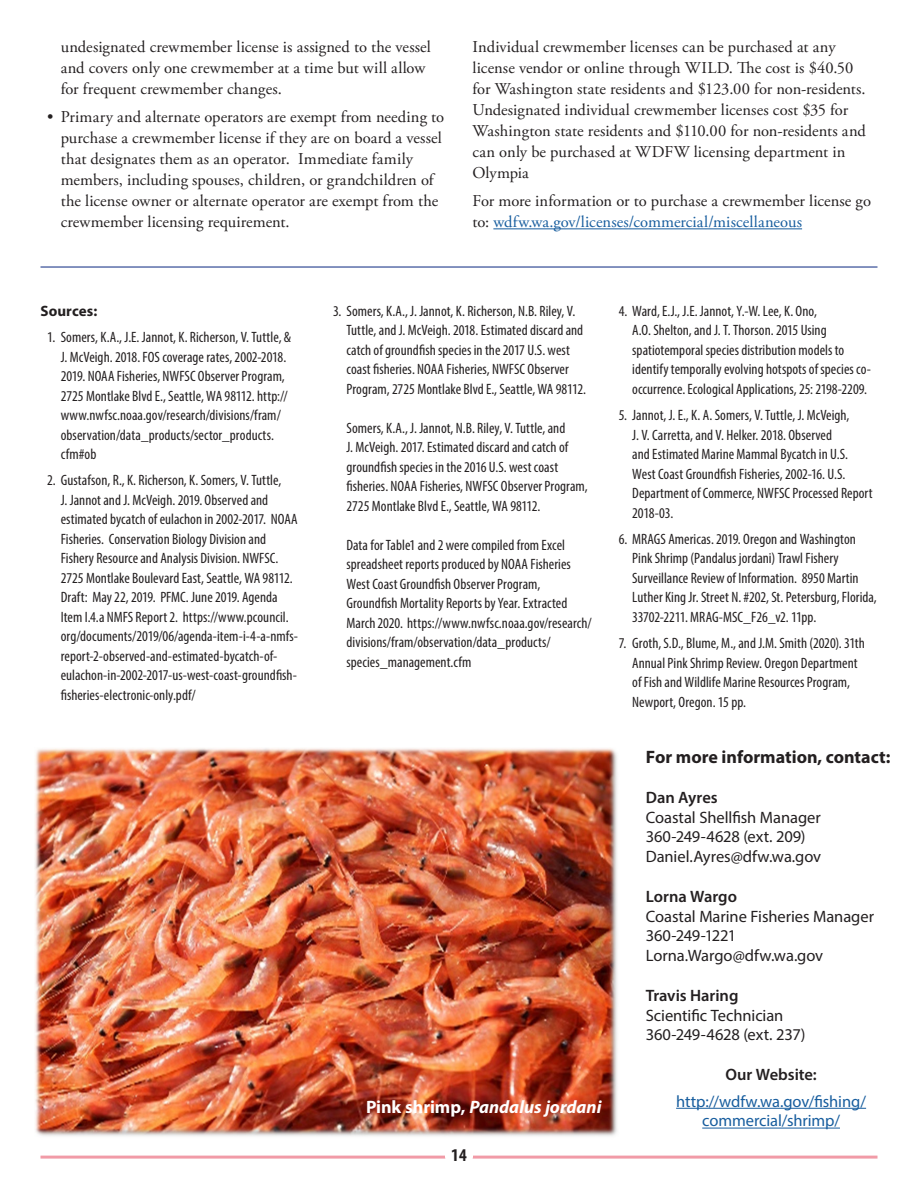
<style>
.page{position:relative;width:918px;height:1188px;background:#fff}
.page>*{position:absolute;margin:0;border:0;box-sizing:border-box;transform-origin:0 0}
.t1{font:700 18px "Myriad Pro";color:#231f20}
.t2{font:italic 700 18px "Myriad Pro";color:#fff}
.t3{font:700 condensed 18px "Myriad Pro";color:#231f20}
.t4{font:16.5px/21px "Adobe Garamond Pro";color:#231f20}
.t5{font:16.5px/19.8px "Myriad Pro";letter-spacing:-.005em;color:#231f20}
.t6{font:16.5px/19.8px "Myriad Pro";letter-spacing:-.005em;color:#175d9e;text-align:center}
.t7{font:600 16.5px "Myriad Pro";letter-spacing:-.005em;color:#231f20}
.t8{font:condensed 15px/19.5px "Myriad Pro";letter-spacing:.005em;color:#231f20}
.t9{font:700 15px "Myriad Pro";letter-spacing:.005em;color:#231f20}
.s1{color:#175d9e}
.s2{font-style:normal}
.s3{font-weight:600}
</style>
<div class="page">
<hr style="left:40px;top:1156px;width:838px;height:3px;background:#f19ba7">
<div style="left:445px;top:1142px;width:28px;height:28px;background:#fff;border-radius:50%"></div>
<img style="left:35px;top:748px;width:582px;height:388px">
<hr style="left:676px;top:1108px;width:190px;height:1px;background:#175d9e">
<hr style="left:702px;top:1128px;width:138px;height:1px;background:#175d9e">
<hr style="left:493px;top:228px;width:309px;height:1px;background:#175d9e">
<hr style="left:40px;top:266px;width:838px;height:2px;background:#253f8e">
<p class="t4" style="left:61px;top:37px;width:372px">undesignated crewmember license is assigned to the vessel and covers only one crewmember at a time but will allow for frequent crewmember changes.</p>
<p class="t4" style="left:61px;top:107px;width:385px;text-indent:-14px">• Primary and alternate operators are exempt from needing to purchase a crewmember license if they are on board a vessel that designates them as an operator. Immediate family members, including spouses, children, or grandchildren of the license owner or alternate operator are exempt from the crewmember licensing requirement.</p>
<p class="t4" style="left:472px;top:37px;width:395px">Individual crewmember licenses can be purchased at any license vendor or online through WILD. The cost is $40.50 for Washington state residents and $123.00 for non-residents.<br>Undesignated individual crewmember licenses cost $35 for Washington state residents and $110.00 for non-residents and can only be purchased at WDFW licensing department in Olympia</p>
<p class="t4" style="left:472px;top:191px;width:400px">For more information or to purchase a crewmember license go to: <span class="s1">wdfw.wa.gov/licenses/commercial/miscellaneous</span></p>
<p class="t9" style="left:40px;top:301px;width:58px">Sources:</p>
<p class="t8" style="left:61px;top:327px;width:232px;text-indent:-14px">1. Somers, K.A., J.E. Jannot, K. Richerson, V. Tuttle, &amp; J. McVeigh. 2018. FOS coverage rates, 2002-2018.<br>2019. NOAA Fisheries, NWFSC Observer Program, 2725 Montlake Blvd E., Seattle, WA 98112. http:// www.nwfsc.noaa.gov/research/divisions/fram/ observation/data_products/sector_products. cfm#ob</p>
<p class="t8" style="left:61px;top:470px;width:239px;text-indent:-14px">2. Gustafson, R., K. Richerson, K. Somers, V. Tuttle,<br>J. Jannot and J. McVeigh. 2019. Observed and estimated bycatch of eulachon in 2002-2017. NOAA Fisheries. Conservation Biology Division and Fishery Resource and Analysis Division. NWFSC.<br>2725 Montlake Boulevard East, Seattle, WA 98112.<br>Draft: May 22, 2019. PFMC. June 2019. Agenda Item I.4.a NMFS Report 2. https://www.pcouncil. org/documents/2019/06/agenda-item-i-4-a-nmfs&shy;report-2-observed-and-estimated-bycatch-of&shy;eulachon-in-2002-2017-us-west-coast-groundfish&shy;fisheries-electronic-only.pdf/</p>
<p class="t8" style="left:346px;top:301px;width:240px;text-indent:-14px">3. Somers, K.A., J. Jannot, K. Richerson, N.B. Riley, V.<br>Tuttle, and J. McVeigh. 2018. Estimated discard and catch of groundfish species in the 2017 U.S. west coast fisheries. NOAA Fisheries, NWFSC Observer Program, 2725 Montlake Blvd E., Seattle, WA 98112.</p>
<p class="t8" style="left:346px;top:418px;width:243px">Somers, K.A., J. Jannot, N.B. Riley, V. Tuttle, and<br>J. McVeigh. 2017. Estimated discard and catch of groundfish species in the 2016 U.S. west coast fisheries. NOAA Fisheries, NWFSC Observer Program, 2725 Montlake Blvd E., Seattle, WA 98112.</p>
<p class="t8" style="left:346px;top:535px;width:247px">Data for Table1 and 2 were compiled from Excel spreadsheet reports produced by NOAA Fisheries West Coast Groundfish Observer Program, Groundfish Mortality Reports by Year. Extracted March 2020. https://www.nwfsc.noaa.gov/research/ divisions/fram/observation/data_products/ species_management.cfm</p>
<p class="t2" style="left:366px;top:1095px;width:237px"><span class="s2">Pink shrimp,</span> Pandalus jordani</p>
<p class="t3" style="left:451px;top:1144px;width:17px">14</p>
<p class="t8" style="left:632px;top:301px;width:240px;text-indent:-14px">4. Ward, E.J., J.E. Jannot, Y.-W. Lee, K. Ono,<br>A.O. Shelton, and J. T. Thorson. 2015 Using spatiotemporal species distribution models to identify temporally evolving hotspots of species co&shy;occurrence. Ecological Applications, 25: 2198-2209.</p>
<p class="t8" style="left:632px;top:405px;width:242px;text-indent:-14px">5. Jannot, J. E., K. A. Somers, V. Tuttle, J. McVeigh,<br>J. V. Carretta, and V. Helker. 2018. Observed<br>and Estimated Marine Mammal Bycatch in U.S.<br>West Coast Groundfish Fisheries, 2002-16. U.S.<br>Department of Commerce, NWFSC Processed Report 2018-03.</p>
<p class="t8" style="left:632px;top:529px;width:246px;text-indent:-14px">6. MRAGS Americas. 2019. Oregon and Washington Pink Shrimp (Pandalus jordani) Trawl Fishery Surveillance Review of Information. 8950 Martin Luther King Jr. Street N. #202, St. Petersburg, Florida, 33702-2211. MRAG-MSC_F26_v2. 11pp.</p>
<p class="t8" style="left:632px;top:633px;width:234px;text-indent:-14px">7. Groth, S.D., Blume, M., and J.M. Smith (2020). 31th Annual Pink Shrimp Review. Oregon Department of Fish and Wildlife Marine Resources Program, Newport, Oregon. 15 pp.</p>
<p class="t1" style="left:646px;top:745px;width:246px">For more information, contact:</p>
<p class="t5" style="left:646px;top:787px;width:177px"><span class="s3">Dan Ayres<br></span>Coastal Shellfish Manager</p>
<p class="t5" style="left:646px;top:827px;width:161px">360-249-4628 (ext. 209)</p>
<p class="t5" style="left:646px;top:847px;width:177px">Daniel.Ayres@dfw.wa.gov</p>
<p class="t7" style="left:646px;top:886px;width:93px">Lorna Wargo</p>
<p class="t5" style="left:646px;top:906px;width:230px">Coastal Marine Fisheries Manager</p>
<p class="t5" style="left:646px;top:926px;width:92px">360-249-1221</p>
<p class="t5" style="left:646px;top:946px;width:179px">Lorna.Wargo@dfw.wa.gov</p>
<p class="t7" style="left:646px;top:985px;width:94px">Travis Haring</p>
<p class="t5" style="left:646px;top:1005px;width:139px">Scientific Technician</p>
<p class="t5" style="left:646px;top:1025px;width:161px">360-249-4628 (ext. 237)</p>
<p class="t7" style="left:726px;top:1064px;width:93px">Our Website:</p>
<p class="t6" style="left:676px;top:1091px;width:191px">http://wdfw.wa.gov/fishing/ commercial/shrimp/</p>
</div>
